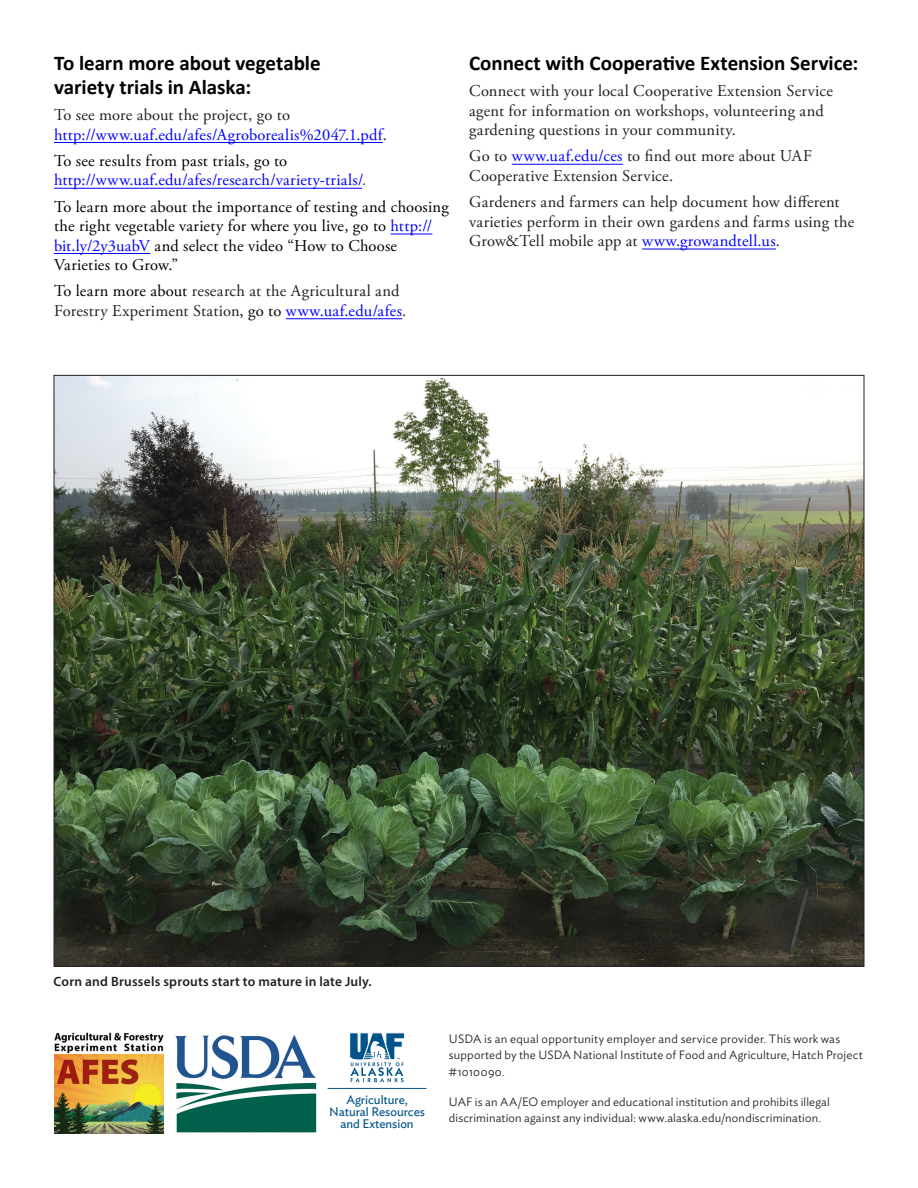
<style>
.page{position:relative;width:918px;height:1188px;background:#fff}
.page>*{position:absolute;margin:0;border:0;box-sizing:border-box;transform-origin:0 0}
.section_head{font:700 21px/24px "Calibri";color:#000}
.text{font:16.5px/19.5px "Adobe Garamond Pro";letter-spacing:.015em;color:#231f20}
.text-2{font:16.5px/19.5px "Adobe Garamond Pro";letter-spacing:.015em;color:#000}
.text-3{font:16.5px/19.5px "Adobe Garamond Pro";letter-spacing:.015em;color:#00f}
.t1{font:600 13.5px "Myriad Pro";letter-spacing:.015em;color:#231f20}
.t2{font:12.3px/12.3px "Ideal Sans";color:#00548b;text-align:center}
.section_subhead_3{font:300 12px/16.5px "Ideal Sans";letter-spacing:.015em;color:#231f20}
.s1{color:#231f20}
.s2{color:#000}
.s3{color:#15c}
.s4{color:#00f}
</style>
<div class="page">
<hr style="left:54px;top:142px;width:329px;height:1px;background:#00f">
<hr style="left:54px;top:188px;width:308px;height:1px;background:#00f">
<hr style="left:391px;top:234px;width:41px;height:1px;background:#00f">
<hr style="left:54px;top:253px;width:96px;height:1px;background:#00f">
<hr style="left:286px;top:318px;width:116px;height:1px;background:#00f">
<hr style="left:512px;top:164px;width:111px;height:1px;background:#00f">
<hr style="left:642px;top:249px;width:134px;height:1px;background:#00f">
<img style="left:54px;top:1032px;width:110px;height:102px">
<img style="left:175px;top:1034px;width:142px;height:99px">
<hr style="left:328px;top:1088px;width:99px;height:1px;background:#00548b">
<svg style="left:349px;top:1032px;width:55px;height:50px"></svg>
<img style="left:56px;top:377px;width:806px;height:588px">
<p class="section_head" style="left:54px;top:50px;width:268px">To learn more about vegetable variety trials in Alaska:</p>
<p class="text-3" style="left:54px;top:106px;width:334px"><span class="s1">To see more about the project, go to </span>http://www.uaf.edu/afes/Agroborealis%2047.1.pdf<span class="s1">.</span></p>
<p class="text-3" style="left:54px;top:151px;width:314px"><span class="s2">To see results from past trials, go to </span>http://www.uaf.edu/afes/research/variety-trials/<span class="s3">.</span></p>
<p class="text-2" style="left:54px;top:197px;width:396px">To learn more about the importance of testing and choosing the right vegetable variety for where you live, go to <span class="s4">http:// bit.ly/2y3uabV</span> and select the video “How to Choose Varieties to Grow.”</p>
<p class="text" style="left:54px;top:282px;width:354px"><span class="s2">To learn more about</span> research at the Agricultural and<br>Forestry Experiment Station<span class="s2">, go to</span> <span class="s4">www.uaf.edu/afes</span>.</p>
<p class="section_head" style="left:469px;top:50px;width:391px">Connect with Cooperative Extension Service:</p>
<p class="text" style="left:469px;top:82px;width:365px">Connect with your local Cooperative Extension Service agent for information on workshops, volunteering and gardening questions in your community.</p>
<p class="text" style="left:469px;top:147px;width:344px">Go to <span class="s4">www.uaf.edu/ces</span> to find out more about UAF<br>Cooperative Extension Service.</p>
<p class="text" style="left:469px;top:193px;width:387px">Gardeners and farmers can help document how different varieties perform in their own gardens and farms using the<br>Grow&amp;Tell mobile app at <span class="s4">www.growandtell.us</span>.</p>
<p class="t1" style="left:54px;top:973px;width:320px">Corn and Brussels sprouts start to mature in late July.</p>
<p class="t2" style="left:329px;top:1092px;width:97px">Agriculture,<br>Natural Resources and Extension</p>
<p class="section_subhead_3" style="left:449px;top:1029px;width:415px">USDA is an equal opportunity employer and service provider. This work was supported by the USDA National Institute of Food and Agriculture, Hatch Project #1010090.</p>
<p class="section_subhead_3" style="left:449px;top:1092px;width:382px">UAF is an AA/EO employer and educational institution and prohibits illegal discrimination against any individual: www.alaska.edu/nondiscrimination.</p>
</div>
